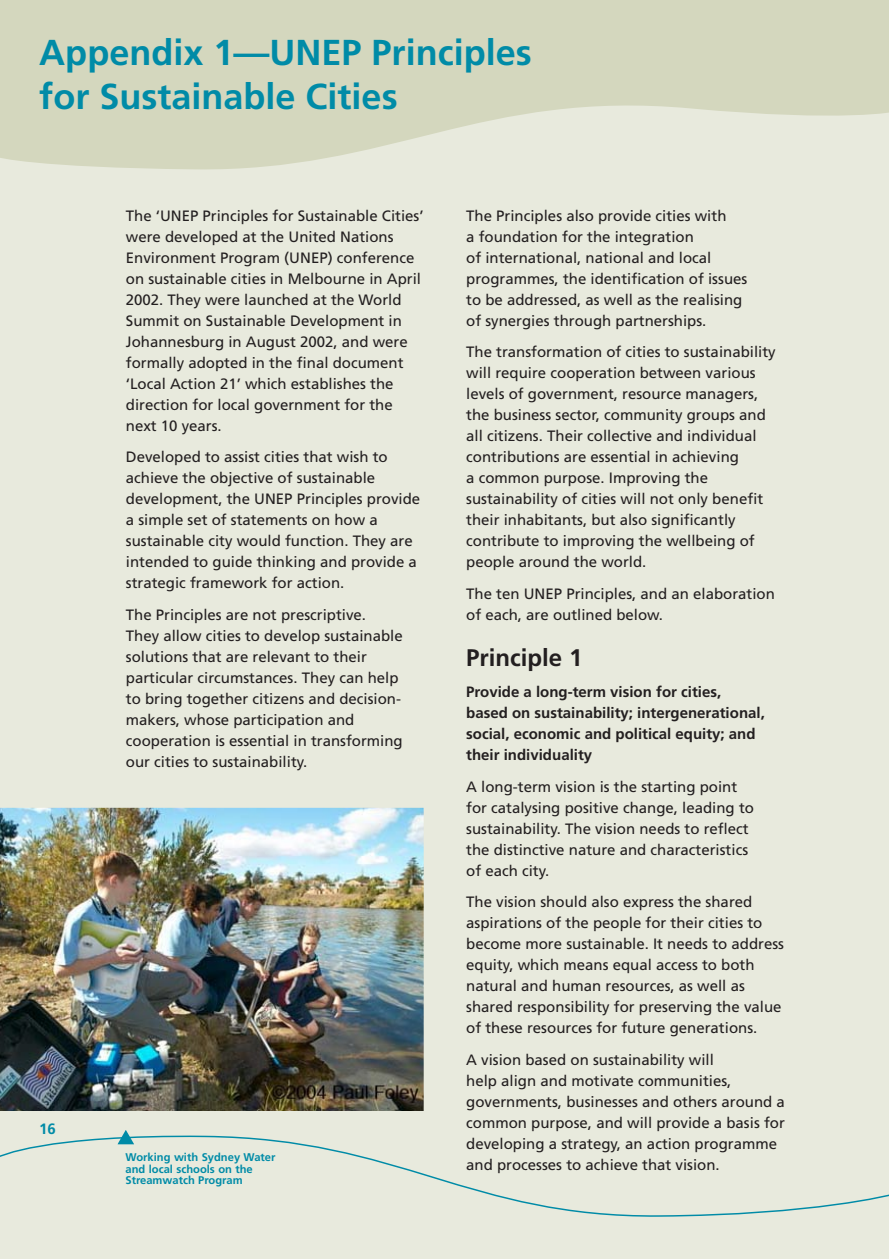
<style>
.page{position:relative;width:889px;height:1259px;background:#fff}
.page>*{position:absolute;margin:0;border:0;box-sizing:border-box;transform-origin:0 0}
.t1{font:700 36px/43.5px "Frutiger";color:#008ba7}
.t2{font:700 24px "Frutiger";color:#231f20}
.t3{font:15px/21px "Frutiger";color:#231f20}
.t4{font:700 15px/21px "Frutiger";color:#231f20}
.t5{font:700 15px "Frutiger";color:#008ba7}
.t6{font:700 11.1px/11.7px "Frutiger";color:#008ba7}
</style>
<div class="page">
<div style="left:0;top:0;width:888px;height:1258px;background:#e8eadd"></div>
<svg style="left:0;top:0;width:888px;height:170px;fill:#d4d7be"></svg>
<img style="left:0;top:807px;width:423px;height:303px">
<svg style="left:0;top:1135px;width:888px;height:82px"></svg>
<svg style="left:117px;top:1130px;width:17px;height:14px"></svg>
<p class="t1" style="left:39px;top:31px;width:494px">Appendix 1—UNEP Principles for Sustainable Cities</p>
<p class="t5" style="left:39px;top:1120px;width:18px">16</p>
<p class="t3" style="left:126px;top:205px;width:299px">The ‘UNEP Principles for Sustainable Cities’ were developed at the United Nations Environment Program (UNEP) conference on sustainable cities in Melbourne in April 2002. They were launched at the World Summit on Sustainable Development in Johannesburg in August 2002, and were formally adopted in the final document ‘Local Action 21’ which establishes the direction for local government for the next 10 years.</p>
<p class="t3" style="left:126px;top:446px;width:296px">Developed to assist cities that wish to achieve the objective of sustainable development, the UNEP Principles provide a simple set of statements on how a sustainable city would function. They are intended to guide thinking and provide a strategic framework for action.</p>
<p class="t3" style="left:126px;top:604px;width:278px">The Principles are not prescriptive.<br>They allow cities to develop sustainable solutions that are relevant to their particular circumstances. They can help to bring together citizens and decision&shy;makers, whose participation and cooperation is essential in transforming our cities to sustainability.</p>
<p class="t6" style="left:125px;top:1150px;width:151px">Working with Sydney Water and local schools on the<br>Streamwatch Program</p>
<p class="t3" style="left:466px;top:205px;width:282px">The Principles also provide cities with<br>a foundation for the integration<br>of international, national and local programmes, the identification of issues to be addressed, as well as the realising of synergies through partnerships.</p>
<p class="t3" style="left:466px;top:341px;width:311px">The transformation of cities to sustainability will require cooperation between various levels of government, resource managers, the business sector, community groups and all citizens. Their collective and individual contributions are essential in achieving<br>a common purpose. Improving the sustainability of cities will not only benefit their inhabitants, but also significantly contribute to improving the wellbeing of people around the world.</p>
<p class="t3" style="left:466px;top:583px;width:310px">The ten UNEP Principles, and an elaboration of each, are outlined below.</p>
<p class="t2" style="left:466px;top:643px;width:118px">Principle 1</p>
<p class="t4" style="left:466px;top:681px;width:300px">Provide a long-term vision for cities, based on sustainability; intergenerational, social, economic and political equity; and their individuality</p>
<p class="t3" style="left:466px;top:775px;width:289px">A long-term vision is the starting point for catalysing positive change, leading to sustainability. The vision needs to reflect the distinctive nature and characteristics of each city.</p>
<p class="t3" style="left:466px;top:891px;width:319px">The vision should also express the shared aspirations of the people for their cities to become more sustainable. It needs to address equity, which means equal access to both natural and human resources, as well as shared responsibility for preserving the value of these resources for future generations.</p>
<p class="t3" style="left:466px;top:1048px;width:320px">A vision based on sustainability will<br>help align and motivate communities, governments, businesses and others around a common purpose, and will provide a basis for developing a strategy, an action programme and processes to achieve that vision.</p>
</div>
